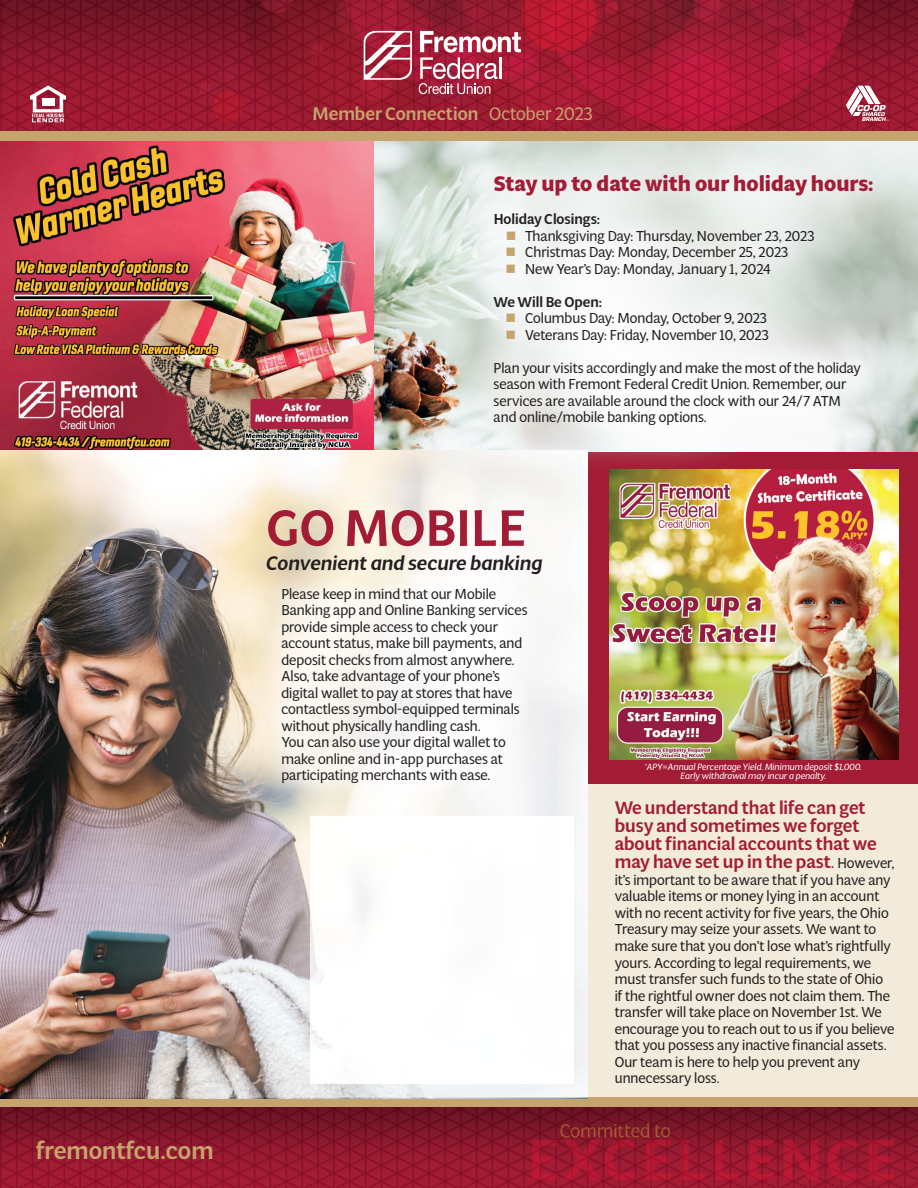
<style>
.page{position:relative;width:918px;height:1188px;background:#fff}
.page>*{position:absolute;margin:0;border:0;box-sizing:border-box;transform-origin:0 0}
.t1{font:500 50.7px "Multi Display";color:#a31c35}
.t2{font:500 24px "Multi Display";color:#c5a46e}
.t3{font:700 21px "Multi Display";color:#a31c35}
.t4{font:italic 500 19.5px "Multi Display";color:#231f20}
.t5{font:500 18px/18px "Multi Display";color:#a31c35}
.t6{font:500 18px "Multi Display";color:#c5a46e}
.t7{font:14.25px/16.5px "Multi Display";color:#231f20}
.t8{font:500 14.25px "Multi Display";color:#231f20}
.t9{font:italic 9px/9px "Multi Display";color:#fff;text-align:center}
.s1{font-weight:400}
.s2{color:#c5a46e}
.s3{font-weight:400;font-size:14.25px;color:#231f20}
</style>
<div class="page">
<div style="left:588px;top:784px;width:330px;height:319px;background:#f2eada"></div>
<div style="left:588px;top:453px;width:330px;height:331px;background:#a31c35"></div>
<img style="left:373px;top:141px;width:71px;height:309px">
<img style="left:0;top:141px;width:373px;height:309px">
<img style="left:0;top:0;width:918px;height:131px">
<div style="left:444px;top:125px;width:474px;height:350px;background:#fff;opacity:.75"></div>
<div style="left:0;top:131px;width:918px;height:10px;background:#c5a46e"></div>
<svg style="left:419px;top:31px;width:102px;height:63px"></svg>
<svg style="left:364px;top:31px;width:48px;height:49px"></svg>
<svg style="left:846px;top:86px;width:43px;height:35px"></svg>
<svg style="left:30px;top:86px;width:36px;height:36px"></svg>
<img style="left:0;top:1107px;width:918px;height:81px">
<div style="left:0;top:1097px;width:918px;height:10px;background:#c5a46e"></div>
<img style="left:610px;top:469px;width:288px;height:290px">
<img style="left:0;top:450px;width:587px;height:648px">
<div style="left:257px;top:563px;width:294px;height:245px;background:#fff;opacity:.75"></div>
<svg style="left:310px;top:817px;width:264px;height:266px"></svg>
<h2 class="t2" style="left:36px;top:1134px;width:179px">fremontfcu.com</h2>
<p class="t6" style="left:312px;top:101px;width:282px">Member Connection <span class="s1">October 2023</span></p>
<h3 class="t3" style="left:494px;top:169px;width:381px">Stay up to date with our holiday hours:</h3>
<p class="t8" style="left:494px;top:209px;width:108px">Holiday Closings:</p>
<p class="t7" style="left:506px;top:227px;width:310px"><span class="s2">■</span> Thanksgiving Day: Thursday, November 23, 2023</p>
<p class="t7" style="left:506px;top:243px;width:284px"><span class="s2">■</span> Christmas Day: Monday, December 25, 2023</p>
<p class="t7" style="left:506px;top:260px;width:267px"><span class="s2">■</span> New Year’s Day: Monday, January 1, 2024</p>
<p class="t8" style="left:494px;top:292px;width:110px">We Will Be Open:</p>
<p class="t7" style="left:506px;top:309px;width:263px"><span class="s2">■</span> Columbus Day: Monday, October 9, 2023</p>
<p class="t7" style="left:506px;top:326px;width:265px"><span class="s2">■</span> Veterans Day: Friday, November 10, 2023</p>
<p class="t7" style="left:494px;top:359px;width:369px">Plan your visits accordingly and make the most of the holiday season with Fremont Federal Credit Union. Remember, our services are available around the clock with our 24/7 ATM and online/mobile banking options.</p>
<h1 class="t1" style="left:266px;top:493px;width:261px">GO MOBILE</h1>
<h3 class="t4" style="left:266px;top:549px;width:278px">Convenient and secure banking</h3>
<p class="t7" style="left:281px;top:585px;width:248px">Please keep in mind that our Mobile Banking app and Online Banking services provide simple access to check your account status, make bill payments, and deposit checks from almost anywhere.<br>Also, take advantage of your phone’s digital wallet to pay at stores that have contactless symbol-equipped terminals without physically handling cash.<br>You can also use your digital wallet to make online and in-app purchases at participating merchants with ease.</p>
<p class="t9" style="left:645px;top:762px;width:218px">*APY=Annual Percentage Yield. Minimum deposit $1,000.<br>Early withdrawal may incur a penalty.</p>
<p class="t5" style="left:615px;top:798px;width:281px">We understand that life can get busy and sometimes we forget about financial accounts that we may have set up in the past<span class="s1">.</span> <span class="s3">However,</span></p>
<p class="t7" style="left:615px;top:871px;width:281px">it’s important to be aware that if you have any valuable items or money lying in an account with no recent activity for five years, the Ohio Treasury may seize your assets. We want to make sure that you don’t lose what’s rightfully yours. According to legal requirements, we must transfer such funds to the state of Ohio if the rightful owner does not claim them. The transfer will take place on November 1st. We encourage you to reach out to us if you believe that you possess any inactive financial assets.<br>Our team is here to help you prevent any unnecessary loss.</p>
</div>
